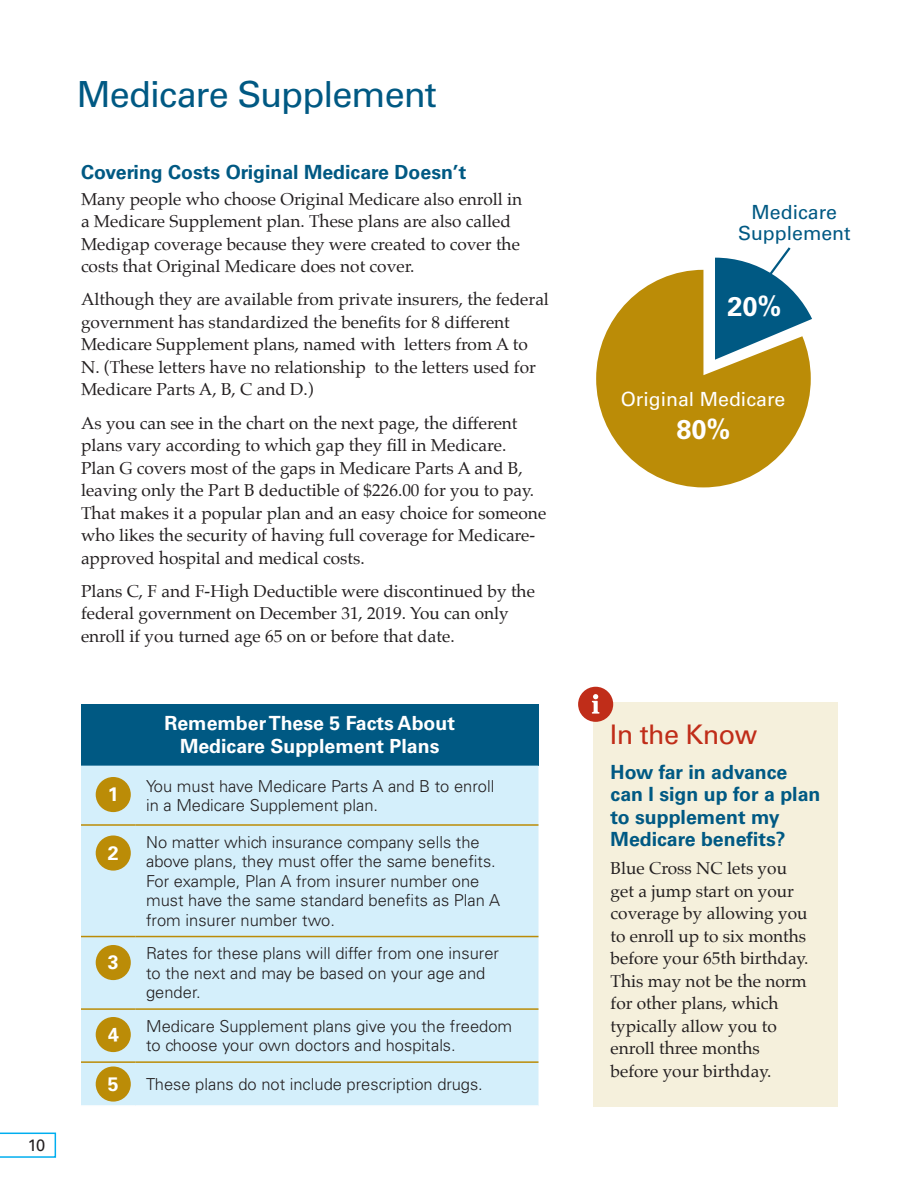
<style>
.page{position:relative;width:918px;height:1188px;background:#fff}
.page>*{position:absolute;margin:0;border:0;box-sizing:border-box;transform-origin:0 0}
.t1{font:36px "Univers LT Std";letter-spacing:-.025em;color:#005983}
.t2{font:27px "Univers LT Std";letter-spacing:-.02em;color:#c02d19}
.t3{font:700 27px "Univers LT Std";color:#fff}
.t4{font:700 19.5px "Univers LT Std";color:#005983}
.t5{font:700 19.5px/22.5px "Univers LT Std";color:#fff;text-align:center}
.t6{font:19.5px/21px "Univers LT Std";color:#005983;text-align:center}
.t7{font:19.5px "Univers LT Std";color:#fff}
.t8{font:17.25px/22.5px "Palatino";color:#231f20}
.t9{font:300 16.5px/19.5px "Univers LT Std";color:#231f20}
.t10{font:16.5px "Univers LT Std";color:#231f20}
</style>
<div class="page">
<svg style="left:0;top:1133px;width:56px;height:25px"></svg>
<div style="left:593px;top:702px;width:244px;height:405px;background:#f5f0dc"></div>
<div style="left:578px;top:687px;width:35px;height:35px;background:#c02d19;border-radius:50%"></div>
<svg style="left:592px;top:694px;width:7px;height:20px"></svg>
<div style="left:81px;top:704px;width:457px;height:62px;background:#005983"></div>
<div style="left:81px;top:766px;width:457px;height:339px;background:#d4effb"></div>
<hr style="left:81px;top:824px;width:54px;height:2px;background:#bb8c07">
<hr style="left:135px;top:824px;width:403px;height:2px;background:#bb8c07">
<hr style="left:81px;top:936px;width:54px;height:1px;background:#bb8c07">
<hr style="left:135px;top:936px;width:403px;height:1px;background:#bb8c07">
<hr style="left:81px;top:1008px;width:54px;height:2px;background:#bb8c07">
<hr style="left:135px;top:1008px;width:403px;height:2px;background:#bb8c07">
<hr style="left:81px;top:1061px;width:54px;height:2px;background:#bb8c07">
<hr style="left:135px;top:1061px;width:403px;height:2px;background:#bb8c07">
<div style="left:96px;top:777px;width:35px;height:35px;background:#bb8c07;border-radius:50%"></div>
<div style="left:96px;top:835px;width:35px;height:36px;background:#bb8c07;border-radius:50%"></div>
<div style="left:96px;top:945px;width:35px;height:35px;background:#bb8c07;border-radius:50%"></div>
<div style="left:96px;top:1017px;width:35px;height:35px;background:#bb8c07;border-radius:50%"></div>
<div style="left:96px;top:1066px;width:35px;height:36px;background:#bb8c07;border-radius:50%"></div>
<svg style="left:596px;top:270px;width:215px;height:217px;fill:#bb8c07"></svg>
<svg style="left:715px;top:247px;width:97px;height:113px"></svg>
<p class="t10" style="left:28px;top:1135px;width:19px">10</p>
<p class="t1" style="left:77px;top:73px;width:361px">Medicare Supplement</p>
<p class="t4" style="left:81px;top:161px;width:387px">Covering Costs Original Medicare Doesn’t</p>
<p class="t8" style="left:81px;top:187px;width:443px">Many people who choose Original Medicare also enroll in a Medicare Supplement plan. These plans are also called Medigap coverage because they were created to cover the costs that Original Medicare does not cover.</p>
<p class="t8" style="left:81px;top:288px;width:470px">Although they are available from private insurers, the federal government has standardized the benefits for 8 different Medicare Supplement plans, named with letters from A to N. (These letters have no relationship to the letters used for Medicare Parts A, B, C and D.)</p>
<p class="t8" style="left:81px;top:411px;width:467px">As you can see in the chart on the next page, the different plans vary according to which gap they fill in Medicare.<br>Plan G covers most of the gaps in Medicare Parts A and B, leaving only the Part B deductible of $226.00 for you to pay.<br>That makes it a popular plan and an easy choice for someone who likes the security of having full coverage for Medicare&shy;approved hospital and medical costs.</p>
<p class="t8" style="left:81px;top:580px;width:455px">Plans C, F and F-High Deductible were discontinued by the federal government on December 31, 2019. You can only enroll if you turned age 65 on or before that date.</p>
<p class="t5" style="left:108px;top:783px;width:12px">1</p>
<p class="t5" style="left:108px;top:842px;width:12px">2</p>
<p class="t5" style="left:108px;top:951px;width:12px">3</p>
<p class="t5" style="left:108px;top:1073px;width:12px">5</p>
<p class="t5" style="left:164px;top:713px;width:292px">Remember These 5 Facts About<br>Medicare Supplement Plans</p>
<p class="t9" style="left:146px;top:776px;width:350px">You must have Medicare Parts A and B to enroll in a Medicare Supplement plan.</p>
<p class="t9" style="left:146px;top:832px;width:356px">No matter which insurance company sells the above plans, they must offer the same benefits.<br>For example, Plan A from insurer number one must have the same standard benefits as Plan A from insurer number two.</p>
<p class="t9" style="left:146px;top:944px;width:354px">Rates for these plans will differ from one insurer to the next and may be based on your age and gender.</p>
<p class="t9" style="left:146px;top:1016px;width:368px">Medicare Supplement plans give you the freedom to choose your own doctors and hospitals.</p>
<p class="t9" style="left:146px;top:1074px;width:338px">These plans do not include prescription drugs.</p>
<p class="t6" style="left:738px;top:202px;width:114px">Medicare<br>Supplement</p>
<p class="t3" style="left:727px;top:291px;width:56px">20%</p>
<p class="t7" style="left:621px;top:387px;width:166px">Original Medicare</p>
<p class="t3" style="left:677px;top:413px;width:56px">80%</p>
<p class="t2" style="left:610px;top:719px;width:149px">In the Know</p>
<p class="t4" style="left:611px;top:760px;width:178px">How far in advance</p>
<p class="t4" style="left:611px;top:783px;width:211px">can I sign up for a plan</p>
<p class="t4" style="left:611px;top:805px;width:170px">to supplement my</p>
<p class="t4" style="left:611px;top:828px;width:176px">Medicare benefits?</p>
<p class="t8" style="left:611px;top:857px;width:200px">Blue Cross NC lets you get a jump start on your coverage by allowing you to enroll up to six months before your 65th birthday.<br>This may not be the norm for other plans, which typically allow you to enroll three months before your birthday.</p>
</div>
